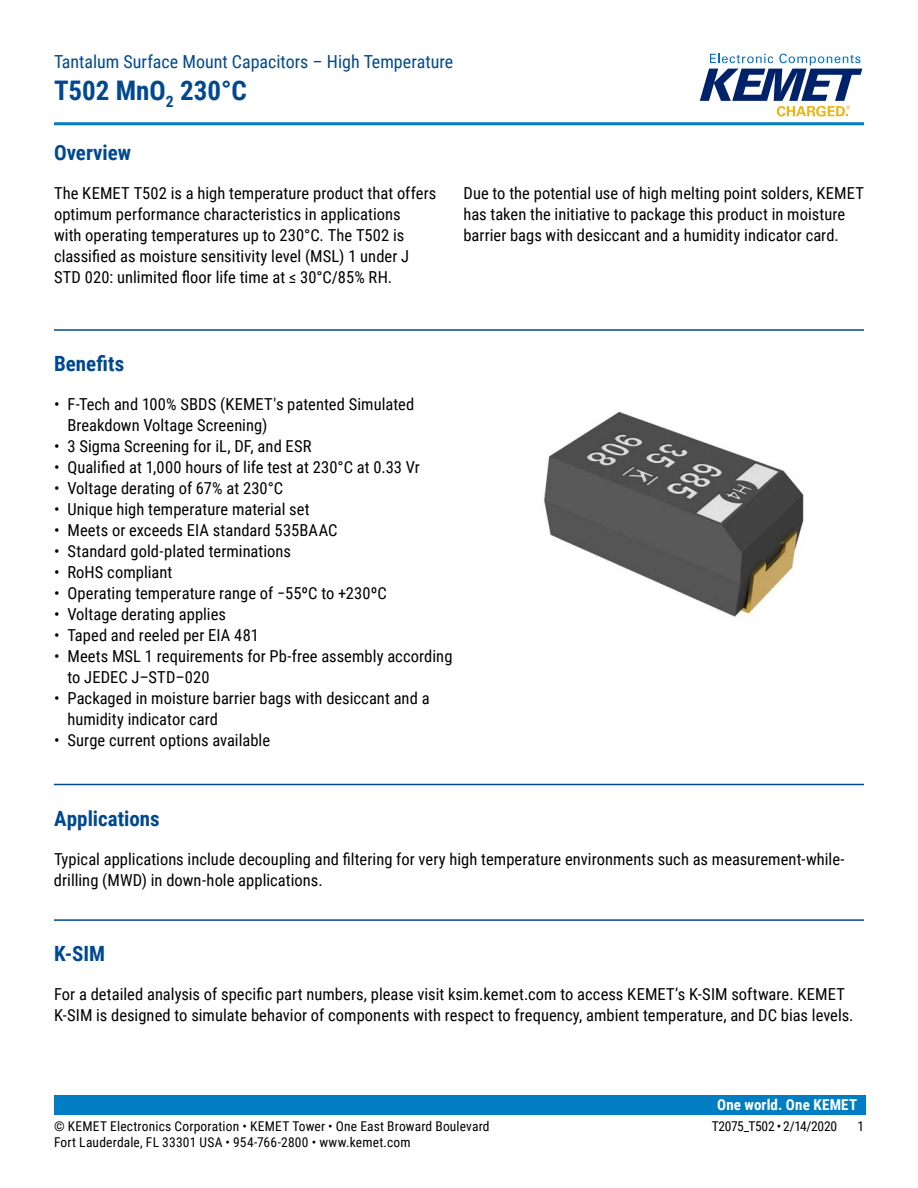
<style>
.page{position:relative;width:918px;height:1188px;background:#fff}
.page>*{position:absolute;margin:0;border:0;box-sizing:border-box;transform-origin:0 0}
.t1{font:700 27px "Roboto Condensed";color:#004990}
.t2{font:700 21px "Roboto Condensed";color:#004990}
.t3{font:18px "Roboto Condensed";color:#004990}
.t4{font:16.5px/21px "Roboto Condensed";letter-spacing:.005em;color:#000}
.t5{font:700 15px "Roboto Condensed";letter-spacing:.015em;color:#fff}
.t6{font:13.5px "Roboto Condensed";letter-spacing:.015em;color:#000}
.t7{font:13.5px "Roboto Condensed";letter-spacing:-.025em;color:#000}
</style>
<div class="page">
<svg style="left:700px;top:54px;width:162px;height:63px"></svg>
<hr style="left:54px;top:122px;width:810px;height:3px;background:#007dc3">
<div style="left:54px;top:1095px;width:811px;height:20px;background:#007dc3"></div>
<hr style="left:54px;top:329px;width:810px;height:2px;background:#004990">
<img style="left:544px;top:412px;width:260px;height:205px">
<hr style="left:54px;top:784px;width:810px;height:1px;background:#004990">
<hr style="left:54px;top:919px;width:810px;height:2px;background:#004990">
<p class="t3" style="left:54px;top:48px;width:401px">Tantalum Surface Mount Capacitors – High Temperature</p>
<h1 class="t1" style="left:54px;top:71px;width:194px">T502 MnO<sub>2</sub> 230°C</h1>
<p class="t2" style="left:54px;top:138px;width:79px">Overview</p>
<p class="t4" style="left:54px;top:182px;width:384px">The KEMET T502 is a high temperature product that offers optimum performance characteristics in applications<br>with operating temperatures up to 230°C. The T502 is classified as moisture sensitivity level (MSL) 1 under J STD 020: unlimited floor life time at ≤ 30°C/85% RH.</p>
<p class="t4" style="left:463px;top:183px;width:402px">Due to the potential use of high melting point solders, KEMET has taken the initiative to package this product in moisture barrier bags with desiccant and a humidity indicator card.</p>
<p class="t2" style="left:54px;top:349px;width:72px">Benefits</p>
<p class="t4" style="left:67px;top:393px;width:348px;text-indent:-13px">• F-Tech and 100% SBDS (KEMET's patented Simulated<br>Breakdown Voltage Screening)</p>
<p class="t4" style="left:54px;top:435px;width:259px">• 3 Sigma Screening for iL, DF, and ESR</p>
<p class="t4" style="left:54px;top:456px;width:367px">• Qualified at 1,000 hours of life test at 230°C at 0.33 Vr</p>
<p class="t4" style="left:54px;top:477px;width:231px">• Voltage derating of 67% at 230°C</p>
<p class="t4" style="left:54px;top:498px;width:257px">• Unique high temperature material set</p>
<p class="t4" style="left:54px;top:519px;width:285px">• Meets or exceeds EIA standard 535BAAC</p>
<p class="t4" style="left:54px;top:540px;width:239px">• Standard gold-plated terminations</p>
<p class="t4" style="left:54px;top:561px;width:120px">• RoHS compliant</p>
<p class="t4" style="left:54px;top:582px;width:334px">• Operating temperature range of −55ºC to +230ºC</p>
<p class="t4" style="left:54px;top:603px;width:173px">• Voltage derating applies</p>
<p class="t4" style="left:54px;top:624px;width:206px">• Taped and reeled per EIA 481</p>
<p class="t4" style="left:67px;top:645px;width:386px;text-indent:-13px">• Meets MSL 1 requirements for Pb-free assembly according to JEDEC J–STD–020</p>
<p class="t4" style="left:67px;top:687px;width:364px;text-indent:-13px">• Packaged in moisture barrier bags with desiccant and a humidity indicator card</p>
<p class="t4" style="left:54px;top:729px;width:218px">• Surge current options available</p>
<p class="t2" style="left:54px;top:804px;width:107px">Applications</p>
<p class="t4" style="left:54px;top:848px;width:792px">Typical applications include decoupling and filtering for very high temperature environments such as measurement-while&shy;drilling (MWD) in down-hole applications.</p>
<p class="t2" style="left:54px;top:939px;width:53px">K-SIM</p>
<p class="t4" style="left:54px;top:983px;width:801px">For a detailed analysis of specific part numbers, please visit ksim.kemet.com to access KEMET’s K-SIM software. KEMET<br>K-SIM is designed to simulate behavior of components with respect to frequency, ambient temperature, and DC bias levels.</p>
<p class="t5" style="left:717px;top:1094px;width:142px">One world. One KEMET</p>
<p class="t6" style="left:54px;top:1116px;width:437px">© KEMET Electronics Corporation • KEMET Tower • One East Broward Boulevard</p>
<p class="t7" style="left:712px;top:1116px;width:127px">T2075_T502 • 2/14/2020</p>
<p class="t6" style="left:857px;top:1116px;width:8px">1</p>
<p class="t6" style="left:54px;top:1133px;width:358px">Fort Lauderdale, FL 33301 USA • 954-766-2800 • www.kemet.com</p>
</div>
